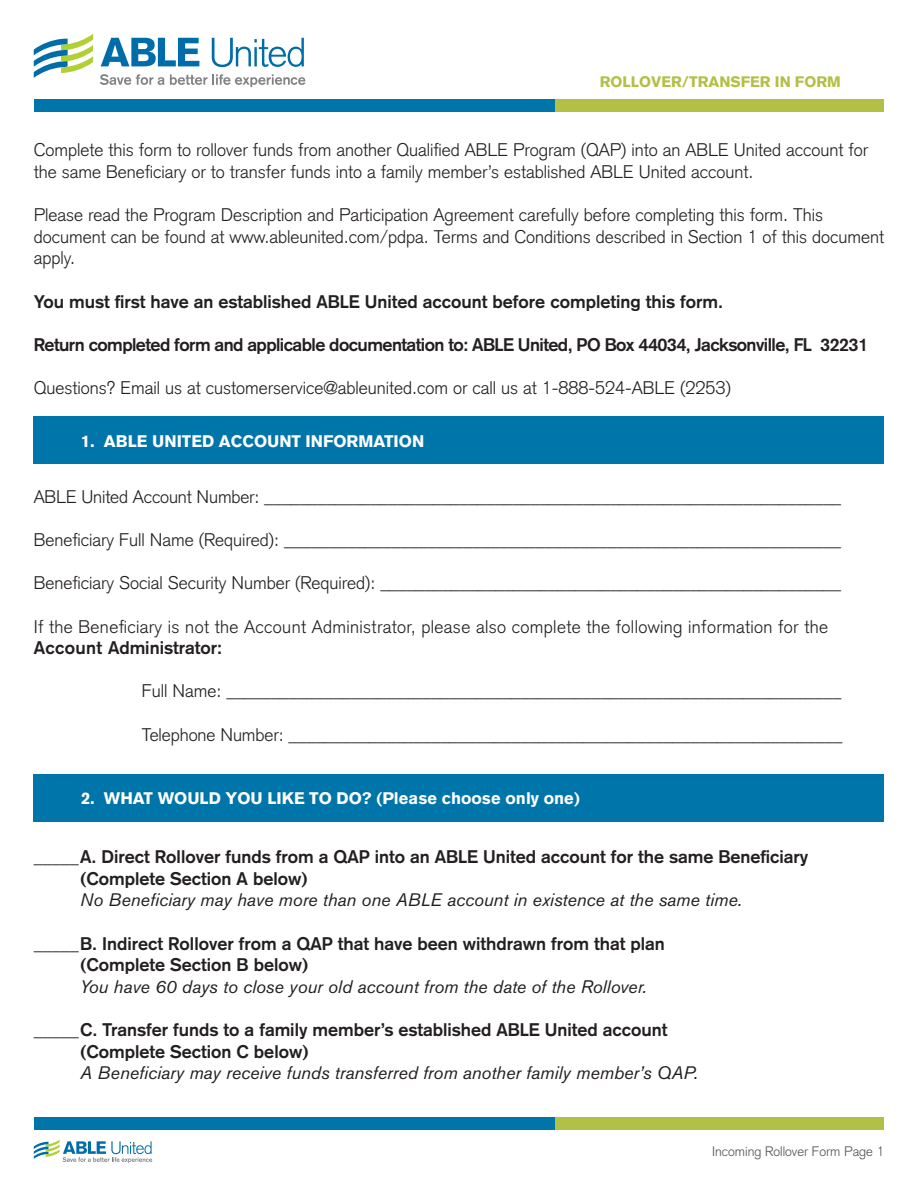
<style>
.page{position:relative;width:918px;height:1188px;background:#fff}
.page>*{position:absolute;margin:0;border:0;box-sizing:border-box;transform-origin:0 0}
.t1{font:300 18px/21.6px "Akzidenz Grotesk";color:#231f20}
.t2{font:700 18px/21.6px "Akzidenz Grotesk";color:#231f20}
.t3{font:italic 18px "Akzidenz Grotesk BE";color:#231f20}
.t4{font:300 18px "Akzidenz Grotesk";letter-spacing:.02em;color:#231f20}
.t5{font:700 18px "Akzidenz Grotesk";letter-spacing:-.03em;color:#231f20}
.t6{font:900 16.5px "Akzidenz Grotesk";color:#fff}
.t7{font:900 15px "Akzidenz Grotesk";color:#b2c045}
.t8{font:300 13.5px "Akzidenz Grotesk";color:#545557}
.s1{font-weight:300}
</style>
<div class="page">
<div style="left:34px;top:417px;width:850px;height:47px;background:#0075aa"></div>
<div style="left:34px;top:774px;width:850px;height:48px;background:#0075aa"></div>
<svg style="left:101px;top:38px;width:98px;height:28px"></svg>
<svg style="left:212px;top:38px;width:92px;height:29px"></svg>
<svg style="left:100px;top:74px;width:205px;height:13px"></svg>
<svg style="left:34px;top:34px;width:59px;height:44px"></svg>
<div style="left:34px;top:99px;width:522px;height:13px;background:#0075aa"></div>
<div style="left:555px;top:99px;width:329px;height:13px;background:#b2c045"></div>
<div style="left:34px;top:1117px;width:522px;height:13px;background:#0075aa"></div>
<div style="left:555px;top:1117px;width:329px;height:13px;background:#b2c045"></div>
<svg style="left:34px;top:1140px;width:118px;height:23px"></svg>
<p class="t7" style="left:600px;top:73px;width:243px">ROLLOVER/TRANSFER IN FORM</p>
<p class="t1" style="left:34px;top:139px;width:836px">Complete this form to rollover funds from another Qualified ABLE Program (QAP) into an ABLE United account for the same Beneficiary or to transfer funds into a family member’s established ABLE United account.</p>
<p class="t1" style="left:34px;top:204px;width:852px">Please read the Program Description and Participation Agreement carefully before completing this form. This document can be found at www.ableunited.com/pdpa. Terms and Conditions described in Section 1 of this document apply.</p>
<p class="t2" style="left:34px;top:290px;width:691px">You must first have an established ABLE United account before completing this form.</p>
<p class="t5" style="left:34px;top:334px;width:836px">Return completed form and applicable documentation to: ABLE United, PO Box 44034, Jacksonville, FL 32231</p>
<p class="t1" style="left:34px;top:377px;width:699px">Questions? Email us at customerservice@ableunited.com or call us at 1-888-524-ABLE (2253)</p>
<p class="t6" style="left:81px;top:431px;width:345px">1. ABLE UNITED ACCOUNT INFORMATION</p>
<p class="t1" style="left:34px;top:486px;width:809px">ABLE United Account Number: _________________________________________________________________</p>
<p class="t1" style="left:34px;top:529px;width:809px">Beneficiary Full Name (Required): ______________________________________________________________</p>
<p class="t1" style="left:34px;top:572px;width:809px">Beneficiary Social Security Number (Required): ____________________________________________________</p>
<p class="t4" style="left:34px;top:616px;width:796px">If the Beneficiary is not the Account Administrator, please also complete the following information for the</p>
<p class="t2" style="left:34px;top:637px;width:190px">Account Administrator:</p>
<p class="t1" style="left:142px;top:680px;width:701px">Full Name: _____________________________________________________________________</p>
<p class="t1" style="left:142px;top:724px;width:702px">Telephone Number: ______________________________________________________________</p>
<p class="t6" style="left:81px;top:788px;width:500px">2. WHAT WOULD YOU LIKE TO DO? (Please choose only one)</p>
<p class="t2" style="left:80px;top:846px;width:730px;text-indent:-46px"><span class="s1">_____</span>A. Direct Rollover funds from a QAP into an ABLE United account for the same Beneficiary (Complete Section A below)</p>
<p class="t3" style="left:80px;top:889px;width:663px">No Beneficiary may have more than one ABLE account in existence at the same time.</p>
<p class="t2" style="left:80px;top:932px;width:586px;text-indent:-46px"><span class="s1">_____</span>B. Indirect Rollover from a QAP that have been withdrawn from that plan (Complete Section B below)</p>
<p class="t3" style="left:80px;top:976px;width:568px">You have 60 days to close your old account from the date of the Rollover.</p>
<p class="t2" style="left:80px;top:1019px;width:589px;text-indent:-46px"><span class="s1">_____</span>C. Transfer funds to a family member’s established ABLE United account (Complete Section C below)</p>
<p class="t3" style="left:80px;top:1062px;width:619px">A Beneficiary may receive funds transferred from another family member’s QAP.</p>
<p class="t8" style="left:712px;top:1143px;width:174px">Incoming Rollover Form Page 1</p>
</div>
